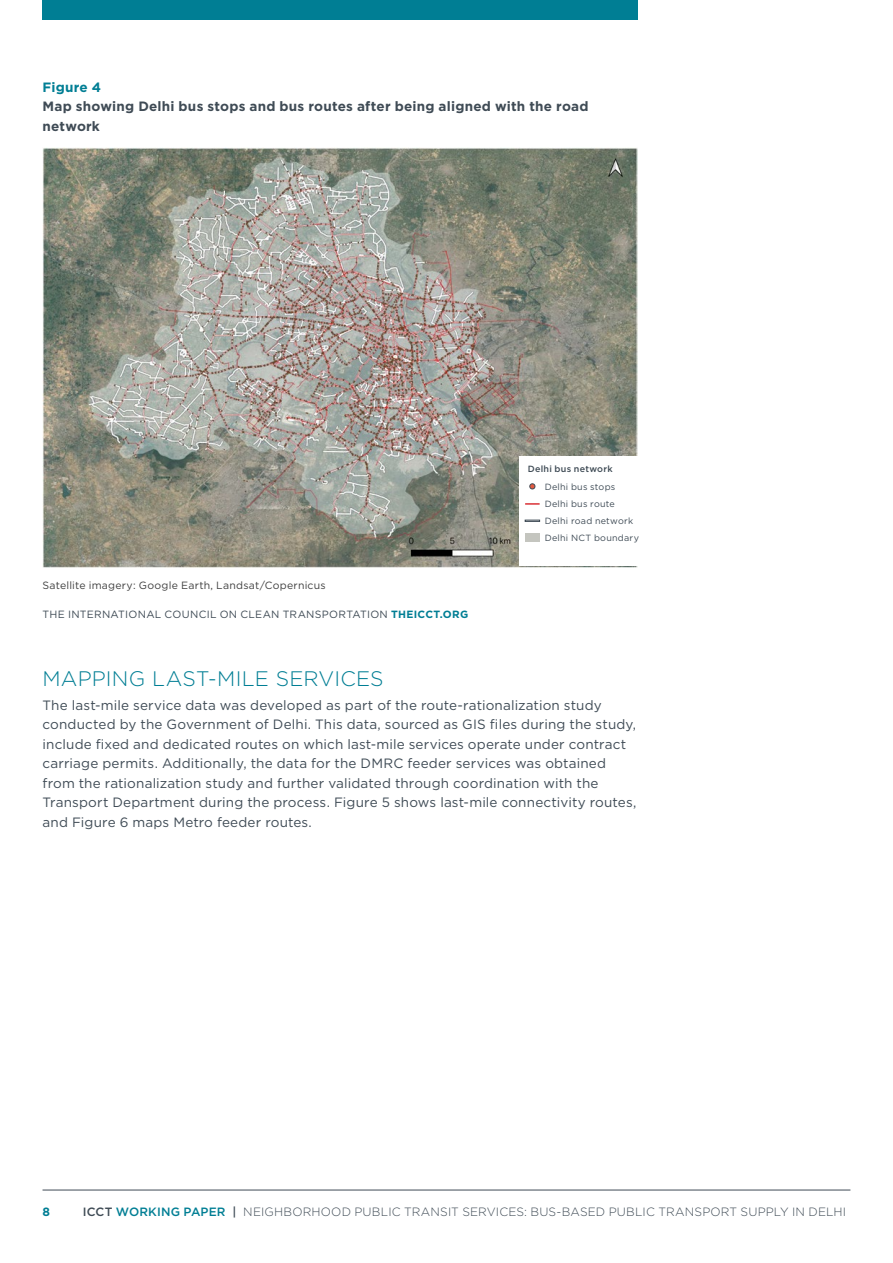
<style>
.page{position:relative;width:893px;height:1263px;background:#fff}
.page>*{position:absolute;margin:0;border:0;box-sizing:border-box;transform-origin:0 0}
.Heading_1{font:300 21px "Gotham";letter-spacing:.01em;color:#007e94}
.Body_Copy{font:13.5px/19.5px "Gotham";letter-spacing:.01em;color:#3f4b55}
.Figure___Table_title{font:700 13.5px/19.5px "Gotham";letter-spacing:.015em;color:#3f4b55}
.Figure___Table_number{font:700 13.5px "Gotham";letter-spacing:.01em;color:#007e94}
.t1{font:300 12px "Gotham";letter-spacing:.015em;color:#3f4b55}
.t2{font:700 12px "Gotham";color:#007e94}
.Figure_credit{font:10.5px "Gotham";letter-spacing:.025em;color:#3f4b55}
.Figure_Note{font:10.5px "Gotham";letter-spacing:.02em;color:#3f3f3f}
.Figure_Note-2{font:9px "Gotham";letter-spacing:.03em;color:#3f4b55}
.Figure_Note-3{font:500 9px "Gotham";letter-spacing:.03em;color:#3f4b55}
.s1{font-weight:700;color:#007e94}
.s2{font-weight:500}
.s3{font-weight:500;color:#007e94}
</style>
<div class="page">
<hr style="left:43px;top:1190px;width:807px;height:1px;background:#3f4b55">
<div style="left:43px;top:0;width:595px;height:20px;background:#007e94"></div>
<img style="left:43px;top:147px;width:595px;height:420px">
<div style="left:519px;top:457px;width:148px;height:109px;background:#fff"></div>
<svg style="left:529px;top:483px;width:6px;height:6px"></svg>
<svg style="left:525px;top:503px;width:15px;height:2px"></svg>
<div style="left:525px;top:534px;width:15px;height:8px;background:#c4c5bf"></div>
<svg style="left:525px;top:520px;width:15px;height:1px"></svg>
<p class="Figure___Table_number" style="left:43px;top:78px;width:60px">Figure 4</p>
<p class="Figure___Table_title" style="left:43px;top:96px;width:547px">Map showing Delhi bus stops and bus routes after being aligned with the road network</p>
<p class="Figure_Note" style="left:43px;top:578px;width:285px">Satellite imagery: Google Earth, Landsat/Copernicus</p>
<p class="Figure_credit" style="left:43px;top:608px;width:427px">THE INTERNATIONAL COUNCIL ON CLEAN TRANSPORTATION <span class="s1">THEICCT.ORG</span></p>
<p class="Figure_Note-3" style="left:528px;top:463px;width:86px">Delhi bus network</p>
<p class="Figure_Note-2" style="left:545px;top:481px;width:72px">Delhi bus stops</p>
<p class="Figure_Note-2" style="left:545px;top:498px;width:72px">Delhi bus route</p>
<p class="Figure_Note-2" style="left:545px;top:515px;width:90px">Delhi road network</p>
<p class="Figure_Note-2" style="left:545px;top:532px;width:96px">Delhi NCT boundary</p>
<p class="Heading_1" style="left:43px;top:665px;width:343px">MAPPING LAST-MILE SERVICES</p>
<p class="Body_Copy" style="left:43px;top:695px;width:595px">The last-mile service data was developed as part of the route-rationalization study conducted by the Government of Delhi. This data, sourced as GIS files during the study, include fixed and dedicated routes on which last-mile services operate under contract carriage permits. Additionally, the data for the DMRC feeder services was obtained from the rationalization study and further validated through coordination with the Transport Department during the process. Figure 5 shows last-mile connectivity routes, and Figure 6 maps Metro feeder routes.</p>
<p class="t2" style="left:43px;top:1203px;width:9px">8</p>
<p class="t1" style="left:83px;top:1204px;width:765px"><span class="s2">ICCT</span> <span class="s3">WORKING PAPER</span> <span class="s2">|</span> NEIGHBORHOOD PUBLIC TRANSIT SERVICES: BUS-BASED PUBLIC TRANSPORT SUPPLY IN DELHI</p>
</div>
